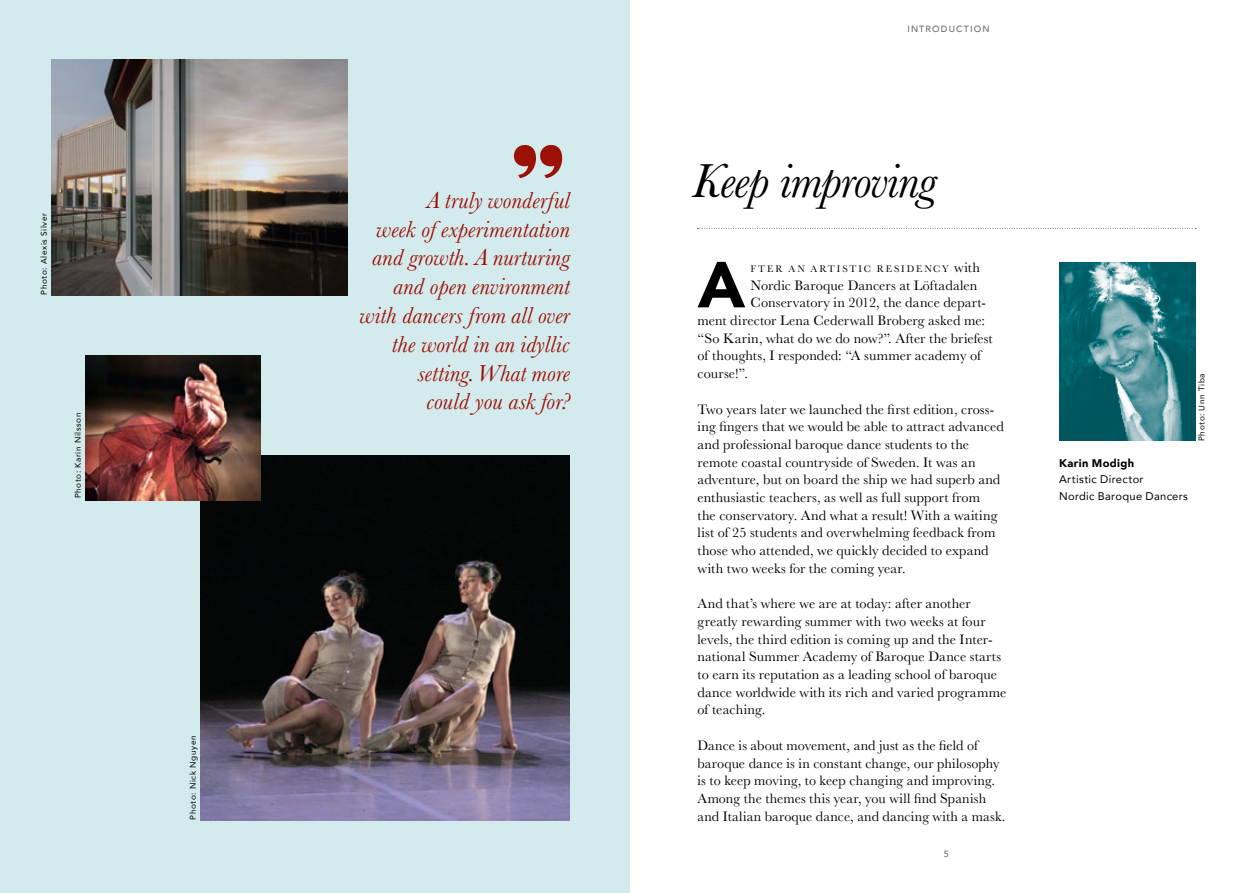
<style>
.page{position:relative;width:1259px;height:893px;background:#fff}
.page>*{position:absolute;margin:0;border:0;box-sizing:border-box;transform-origin:0 0}
.t1{font:120px "Grouch IT Cby BT";color:#9c1006}
.t2{font:900 64.2px "Avenir";color:#000}
.t3{font:italic 49.5px "Baskerville";letter-spacing:-.02em;color:#000}
.t4{font:italic 24px/28.8px "Baskerville";letter-spacing:.005em;color:#9c1006;text-align:right}
.t5{font:14.25px/17.7px "Baskerville";letter-spacing:.01em;color:#000}
.t6{font:11.1px/16.5px "Avenir";letter-spacing:.03em;color:#000}
.t7{font:900 11.1px "Avenir";letter-spacing:.03em;color:#000}
.t8{font:10.05px "Baskerville";letter-spacing:.195em;color:#000}
.t9{font:500 9px "Avenir";letter-spacing:.125em;color:#6d6d6c}
.t10{font:8.25px "Avenir";letter-spacing:.075em;color:#000}
.s1{font-size:14.25px}
</style>
<div class="page">
<hr style="left:629px;top:0;width:1px;height:893px;background:#000">
<div style="left:0;top:0;width:629px;height:893px;background:#d3ebed"></div>
<img style="left:51px;top:60px;width:297px;height:236px">
<img style="left:201px;top:455px;width:369px;height:366px">
<img style="left:85px;top:356px;width:175px;height:144px">
<svg style="left:697px;top:228px;width:499px;height:1px"></svg>
<img style="left:1059px;top:262px;width:136px;height:179px">
<p class="t10" style="left:37px;top:295px;width:83px;rotate:-90deg">Photo: Alexis Silver</p>
<p class="t10" style="left:71px;top:498px;width:87px;rotate:-90deg">Photo: Karin Nilsson</p>
<p class="t10" style="left:186px;top:820px;width:86px;rotate:-90deg">Photo: Nick Nguyen</p>
<h1 class="t1" style="left:504px;top:49px;width:71px">‚‚</h1>
<h3 class="t4" style="left:359px;top:186px;width:212px">A truly wonderful<br>week of experimentation and growth. A nurturing and open environment with dancers from all over the world in an idyllic setting. What more<br>could you ask for?</h3>
<p class="t9" style="left:907px;top:21px;width:84px">INTRODUCTION</p>
<h3 class="t3" style="left:692px;top:148px;width:246px">Keep improving</h3>
<h2 class="t2" style="left:697px;top:230px;width:49px">A</h2>
<p class="t8" style="left:750px;top:262px;width:231px">FTER AN ARTISTIC RESIDENCY <span class="s1">with</span></p>
<p class="t5" style="left:750px;top:276px;width:228px">Nordic Baroque Dancers at Löftadalen</p>
<p class="t5" style="left:750px;top:294px;width:237px">Conservatory in 2012, the dance depart-</p>
<p class="t5" style="left:697px;top:312px;width:289px">ment director Lena Cederwall Broberg asked me:</p>
<p class="t5" style="left:697px;top:329px;width:297px">“So Karin, what do we do now?”. After the briefest</p>
<p class="t5" style="left:697px;top:347px;width:285px">of thoughts, I responded: “A summer academy of</p>
<p class="t5" style="left:697px;top:365px;width:52px">course!”.</p>
<p class="t5" style="left:697px;top:400px;width:308px">Two years later we launched the first edition, cross&shy;ing fingers that we would be able to attract advanced and professional baroque dance students to the remote coastal countryside of Sweden. It was an adventure, but on board the ship we had superb and enthusiastic teachers, as well as full support from<br>the conservatory. And what a result! With a waiting list of 25 students and overwhelming feedback from those who attended, we quickly decided to expand with two weeks for the coming year.</p>
<p class="t5" style="left:697px;top:595px;width:310px">And that’s where we are at today: after another greatly rewarding summer with two weeks at four levels, the third edition is coming up and the Inter&shy;national Summer Academy of Baroque Dance starts to earn its reputation as a leading school of baroque dance worldwide with its rich and varied programme of teaching.</p>
<p class="t5" style="left:697px;top:737px;width:309px">Dance is about movement, and just as the field of baroque dance is in constant change, our philosophy is to keep moving, to keep changing and improving.<br>Among the themes this year, you will find Spanish and Italian baroque dance, and dancing with a mask.</p>
<p class="t9" style="left:944px;top:846px;width:7px">5</p>
<p class="t7" style="left:1059px;top:453px;width:77px">Karin Modigh</p>
<p class="t6" style="left:1059px;top:471px;width:130px">Artistic Director<br>Nordic Baroque Dancers</p>
<p class="t10" style="left:1195px;top:441px;width:69px;rotate:-90deg">Photo: Unn Tiba</p>
</div>
